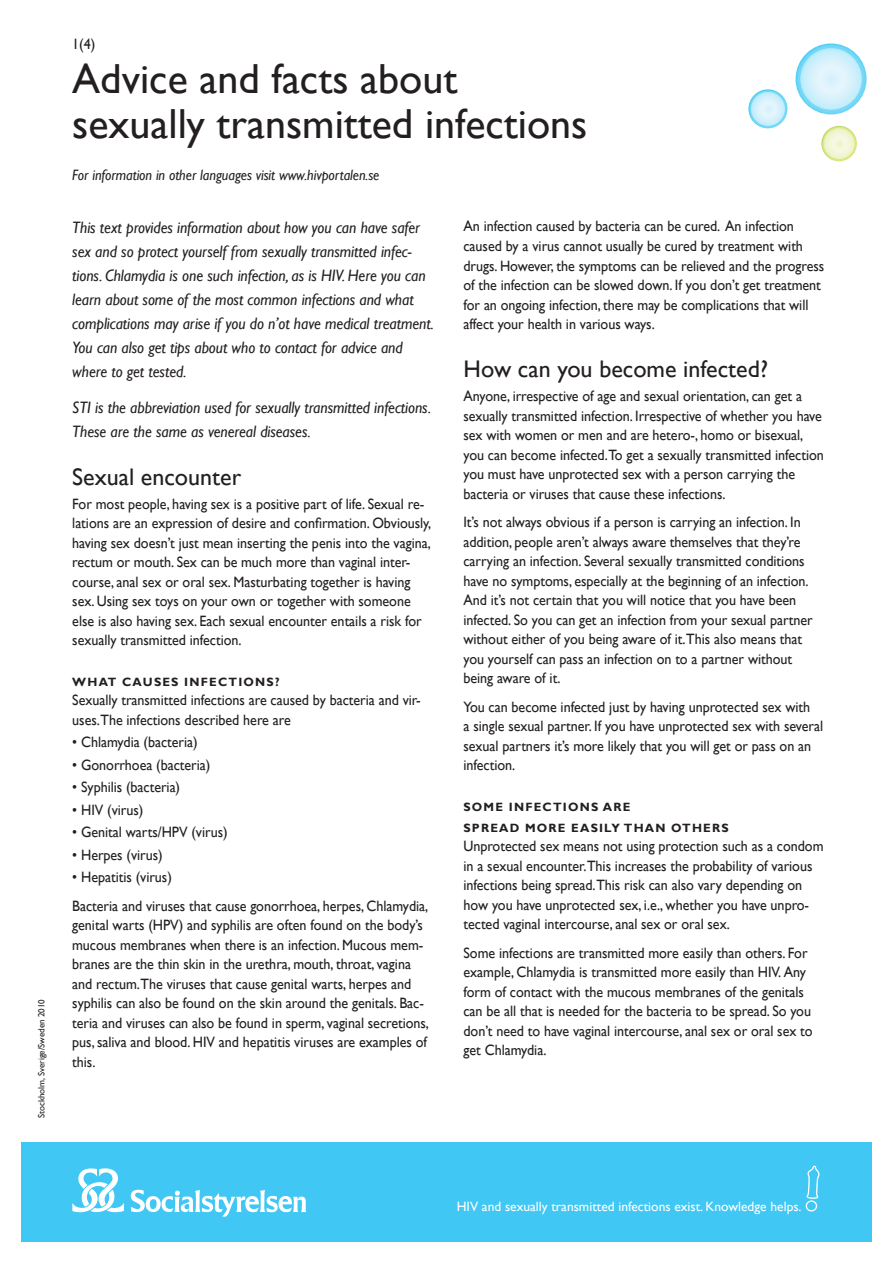
<style>
.page{position:relative;width:893px;height:1263px;background:#fff}
.page>*{position:absolute;margin:0;border:0;box-sizing:border-box;transform-origin:0 0}
.t1{font:42px/45px "Gill Sans";color:#231f20}
.t2{font:24px "Gill Sans";color:#231f20}
.t3{font:italic 16.5px/24px "Gill Sans";letter-spacing:-.005em;color:#231f20;scale:.94 1}
.t4{font:15px/19.5px "Gill Sans";letter-spacing:-.005em;color:#231f20;scale:.94 1}
.t5{font:italic 15px "Gill Sans";letter-spacing:-.005em;color:#231f20;scale:.94 1}
.t6{font:13.5px "Gill Sans";color:#fff}
.t7{font:700 12px/21px "Gill Sans";letter-spacing:.1em;color:#231f20}
.t8{font:9px "Gill Sans";color:#231f20}
</style>
<div class="page">
<svg style="left:821px;top:126px;width:36px;height:35px"></svg>
<svg style="left:795px;top:43px;width:71px;height:71px"></svg>
<svg style="left:748px;top:89px;width:39px;height:39px"></svg>
<div style="left:21px;top:1142px;width:851px;height:100px;background:#40c7f4"></div>
<svg style="left:72px;top:1168px;width:234px;height:49px"></svg>
<svg style="left:806px;top:1166px;width:13px;height:45px"></svg>
<p class="t8" style="left:36px;top:1118px;width:121px;rotate:-90deg">Stockholm, Sverige/Sweden 2010</p>
<p class="t4" style="left:72px;top:34px;width:26px">1(4)</p>
<h1 class="t1" style="left:72px;top:57px;width:517px">Advice and facts about sexually transmitted infections</h1>
<p class="t5" style="left:72px;top:167px;width:328px">For information in other languages visit www.hivportalen.se</p>
<p class="t3" style="left:72px;top:215px;width:386px">This text provides information about how you can have safer sex and so protect yourself from sexually transmitted infec&shy;tions. Chlamydia is one such infection, as is HIV. Here you can learn about some of the most common infections and what complications may arise if you do n’ot have medical treatment.<br>You can also get tips about who to contact for advice and where to get tested.</p>
<p class="t3" style="left:72px;top:395px;width:383px">STI is the abbreviation used for sexually transmitted infections.<br>These are the same as venereal diseases.</p>
<h2 class="t2" style="left:72px;top:463px;width:170px">Sexual encounter</h2>
<p class="t4" style="left:72px;top:494px;width:383px">For most people, having sex is a positive part of life. Sexual re&shy;lations are an expression of desire and confirmation. Obviously, having sex doesn’t just mean inserting the penis into the vagina, rectum or mouth. Sex can be much more than vaginal inter&shy;course, anal sex or oral sex. Masturbating together is having sex. Using sex toys on your own or together with someone else is also having sex. Each sexual encounter entails a risk for sexually transmitted infection.</p>
<p class="t7" style="left:72px;top:671px;width:209px">WHAT CAUSES INFECTIONS?</p>
<p class="t4" style="left:72px;top:691px;width:372px">Sexually transmitted infections are caused by bacteria and vir&shy;uses.The infections described here are</p>
<p class="t4" style="left:72px;top:733px;width:135px">• Chlamydia (bacteria)</p>
<p class="t4" style="left:72px;top:755px;width:148px">• Gonorrhoea (bacteria)</p>
<p class="t4" style="left:72px;top:778px;width:116px">• Syphilis (bacteria)</p>
<p class="t4" style="left:72px;top:800px;width:77px">• HIV (virus)</p>
<p class="t4" style="left:72px;top:823px;width:167px">• Genital warts/HPV (virus)</p>
<p class="t4" style="left:72px;top:845px;width:98px">• Herpes (virus)</p>
<p class="t4" style="left:72px;top:863px;width:380px;line-height:28.5px">• Hepatitis (virus)<br>Bacteria and viruses that cause gonorrhoea, herpes, Chlamydia,</p>
<p class="t4" style="left:72px;top:916px;width:381px">genital warts (HPV) and syphilis are often found on the body’s mucous membranes when there is an infection. Mucous mem&shy;branes are the thin skin in the urethra, mouth, throat, vagina and rectum.The viruses that cause genital warts, herpes and syphilis can also be found on the skin around the genitals. Bac&shy;teria and viruses can also be found in sperm, vaginal secretions, pus, saliva and blood. HIV and hepatitis viruses are examples of this.</p>
<p class="t4" style="left:463px;top:217px;width:385px">An infection caused by bacteria can be cured. An infection caused by a virus cannot usually be cured by treatment with drugs. However, the symptoms can be relieved and the progress of the infection can be slowed down. If you don’t get treatment for an ongoing infection, there may be complications that will affect your health in various ways.</p>
<h2 class="t2" style="left:463px;top:355px;width:306px">How can you become infected?</h2>
<p class="t4" style="left:463px;top:386px;width:385px">Anyone, irrespective of age and sexual orientation, can get a sexually transmitted infection. Irrespective of whether you have sex with women or men and are hetero-, homo or bisexual, you can become infected.To get a sexually transmitted infection you must have unprotected sex with a person carrying the bacteria or viruses that cause these infections.</p>
<p class="t4" style="left:463px;top:512px;width:373px">It’s not always obvious if a person is carrying an infection. In addition, people aren’t always aware themselves that they’re carrying an infection. Several sexually transmitted conditions have no symptoms, especially at the beginning of an infection.<br>And it’s not certain that you will notice that you have been infected. So you can get an infection from your sexual partner without either of you being aware of it.This also means that you yourself can pass an infection on to a partner without being aware of it.</p>
<p class="t4" style="left:463px;top:697px;width:384px">You can become infected just by having unprotected sex with<br>a single sexual partner. If you have unprotected sex with several sexual partners it’s more likely that you will get or pass on an infection.</p>
<p class="t7" style="left:463px;top:796px;width:267px">SOME INFECTIONS ARE<br>SPREAD MORE EASILY THAN OTHERS</p>
<p class="t4" style="left:463px;top:836px;width:385px">Unprotected sex means not using protection such as a condom in a sexual encounter.This increases the probability of various infections being spread.This risk can also vary depending on how you have unprotected sex, i.e., whether you have unpro&shy;tected vaginal intercourse, anal sex or oral sex.</p>
<p class="t4" style="left:463px;top:943px;width:373px">Some infections are transmitted more easily than others. For example, Chlamydia is transmitted more easily than HIV. Any form of contact with the mucous membranes of the genitals can be all that is needed for the bacteria to be spread. So you don’t need to have vaginal intercourse, anal sex or oral sex to get Chlamydia.</p>
<p class="t6" style="left:457px;top:1198px;width:346px">HIV and sexually transmitted infections exist. Knowledge helps.</p>
</div>
